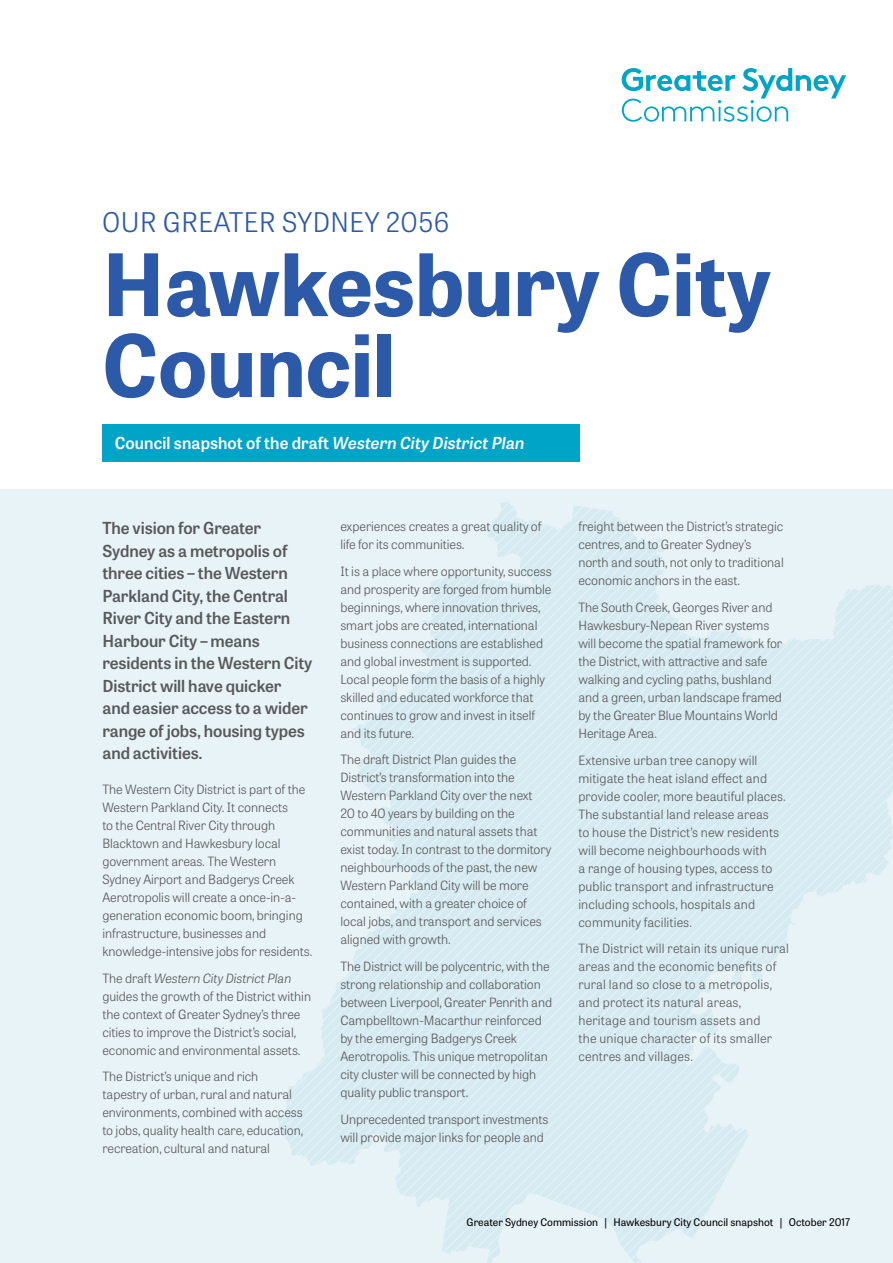
<style>
.page{position:relative;width:893px;height:1263px;background:#fff}
.page>*{position:absolute;margin:0;border:0;box-sizing:border-box;transform-origin:0 0}
.t1{font:700 85.5px/81px "Tablet Gothic";color:#2d59a9}
.t2{font:300 27px "Tablet Gothic";letter-spacing:.02em;color:#2d59a9}
.t3{font:600 16.5px/22.5px "Tablet Gothic";letter-spacing:-.005em;color:#58595b}
.t4{font:600 16.5px "Tablet Gothic";letter-spacing:.005em;color:#fff}
.t5{font:300 12.75px/18px "Tablet Gothic";letter-spacing:-.005em;color:#58595b}
.t6{font:300 12.75px/18px "Tablet Gothic";letter-spacing:.015em;color:#58595b}
.t7{font:10.5px "Tablet Gothic";letter-spacing:.005em;color:#000}
.s1{font-style:italic}
</style>
<div class="page">
<div style="left:0;top:489px;width:893px;height:774px;background:#e8f3f7"></div>
<svg style="left:274px;top:502px;width:619px;height:761px;fill:#ddedf3"></svg>
<svg style="left:426px;top:503px;width:115px;height:89px"></svg>
<svg style="left:622px;top:68px;width:224px;height:54px"></svg>
<div style="left:102px;top:424px;width:477px;height:37px;background:#00a4c7"></div>
<h2 class="t2" style="left:102px;top:204px;width:349px">OUR GREATER SYDNEY 2056</h2>
<h1 class="t1" style="left:102px;top:241px;width:671px">Hawkesbury City<br>Council</h1>
<p class="t4" style="left:115px;top:431px;width:411px">Council snapshot of the draft <span class="s1">Western City District Plan</span></p>
<p class="t3" style="left:102px;top:516px;width:211px">The vision for Greater<br>Sydney as a metropolis of three cities – the Western<br>Parkland City, the Central<br>River City and the Eastern<br>Harbour City – means residents in the Western City<br>District will have quicker and easier access to a wider range of jobs, housing types and activities.</p>
<p class="t5" style="left:102px;top:780px;width:211px">The Western City District is part of the Western Parkland City. It connects<br>to the Central River City through Blacktown and Hawkesbury local government areas. The Western Sydney Airport and Badgerys Creek Aerotropolis will create a once-in-a&shy;generation economic boom, bringing infrastructure, businesses and knowledge-intensive jobs for residents.</p>
<p class="t5" style="left:102px;top:969px;width:210px">The draft <span class="s1">Western City District Plan </span>guides the growth of the District within the context of Greater Sydney’s three cities to improve the District’s social, economic and environmental assets.</p>
<p class="t5" style="left:102px;top:1067px;width:202px">The District’s unique and rich tapestry of urban, rural and natural environments, combined with access to jobs, quality health care, education, recreation, cultural and natural</p>
<p class="t5" style="left:340px;top:517px;width:203px">experiences creates a great quality of life for its communities.</p>
<p class="t5" style="left:340px;top:562px;width:213px">It is a place where opportunity, success and prosperity are forged from humble beginnings, where innovation thrives, smart jobs are created, international business connections are established and global investment is supported.<br>Local people form the basis of a highly skilled and educated workforce that continues to grow and invest in itself and its future.</p>
<p class="t5" style="left:340px;top:750px;width:212px">The draft District Plan guides the District’s transformation into the Western Parkland City over the next<br>20 to 40 years by building on the communities and natural assets that exist today. In contrast to the dormitory neighbourhoods of the past, the new Western Parkland City will be more contained, with a greater choice of local jobs, and transport and services aligned with growth.</p>
<p class="t5" style="left:340px;top:957px;width:213px">The District will be polycentric, with the strong relationship and collaboration between Liverpool, Greater Penrith and Campbelltown-Macarthur reinforced by the emerging Badgerys Creek Aerotropolis. This unique metropolitan city cluster will be connected by high quality public transport.</p>
<p class="t5" style="left:340px;top:1109px;width:210px">Unprecedented transport investments will provide major links for people and</p>
<p class="t5" style="left:578px;top:517px;width:207px">freight between the District’s strategic centres, and to Greater Sydney’s north and south, not only to traditional economic anchors in the east.</p>
<p class="t5" style="left:578px;top:598px;width:205px">The South Creek, Georges River and Hawkesbury-Nepean River systems will become the spatial framework for the District, with attractive and safe walking and cycling paths, bushland and a green, urban landscape framed by the Greater Blue Mountains World Heritage Area.</p>
<p class="t5" style="left:578px;top:750px;width:209px">Extensive urban tree canopy will mitigate the heat island effect and provide cooler, more beautiful places.<br>The substantial land release areas<br>to house the District’s new residents will become neighbourhoods with<br>a range of housing types, access to public transport and infrastructure including schools, hospitals and community facilities.</p>
<p class="t6" style="left:578px;top:939px;width:212px">The District will retain its unique rural areas and the economic benefits of rural land so close to a metropolis, and protect its natural areas, heritage and tourism assets and<br>the unique character of its smaller centres and villages.</p>
<p class="t7" style="left:467px;top:1215px;width:385px">Greater Sydney Commission | Hawkesbury City Council snapshot | October 2017</p>
</div>
